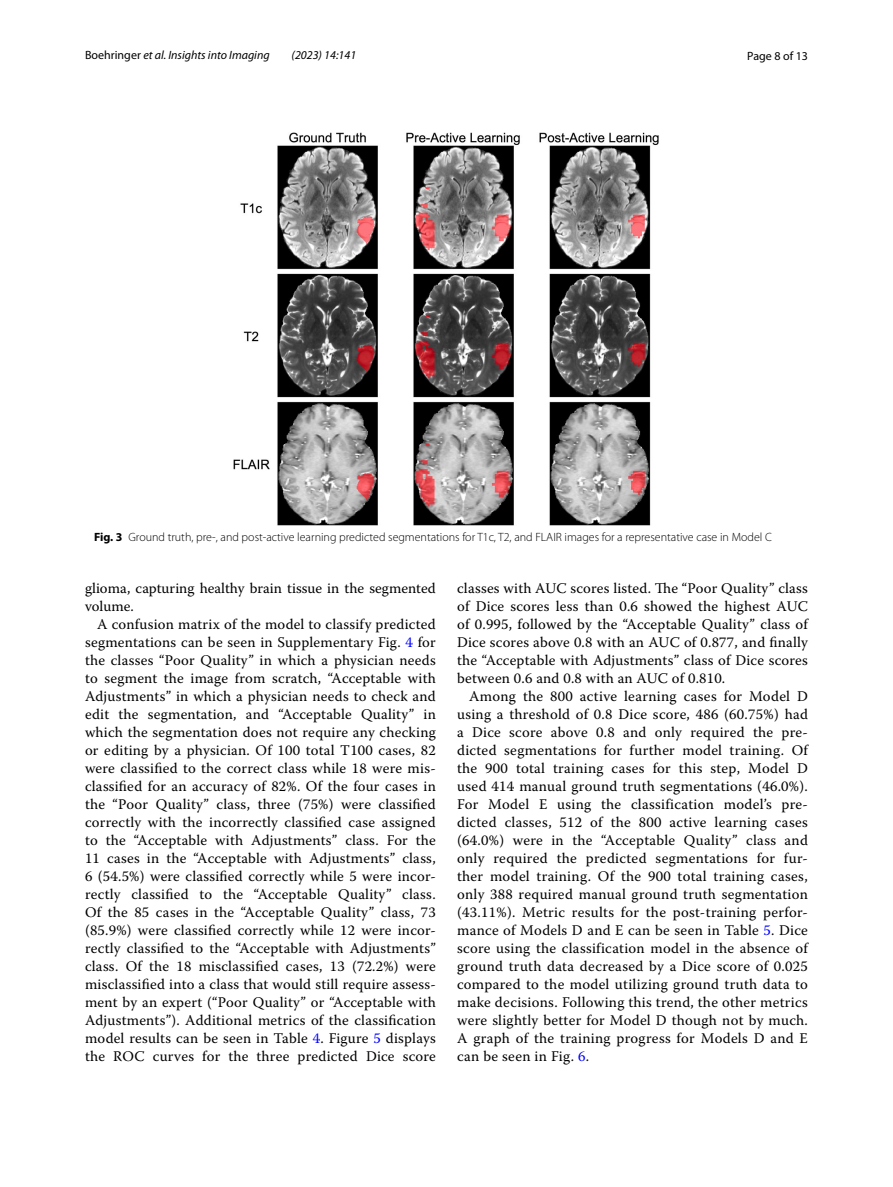
<style>
.page{position:relative;width:893px;height:1187px;background:#fff}
.page>*{position:absolute;margin:0;border:0;box-sizing:border-box;transform-origin:0 0}
.t1{font:14.7px/18px "Warnock Pro";letter-spacing:.015em;color:#000;text-align:justify}
.t2{font:300 12px "Myriad Pro";color:#000}
.t3{font:italic 12px "Myriad Pro";color:#000}
.t4{font:12px "Myriad Pro";color:#000}
.s1{font-style:normal}
.s2{font-weight:700}
.s3{color:#00f}
</style>
<div class="page">
<img style="left:234px;top:133px;width:425px;height:393px">
<p class="t3" style="left:85px;top:48px;width:186px"><span class="s1">Boehringer</span> et al. Insights into Imaging</p>
<p class="t3" style="left:292px;top:48px;width:66px">(2023) 14:141</p>
<p class="t4" style="left:747px;top:48px;width:62px">Page 8 of 13</p>
<p class="t2" style="left:94px;top:530px;width:679px"><span class="s2">Fig. 3</span> Ground truth, pre-, and post-active learning predicted segmentations for T1c, T2, and FLAIR images for a representative case in Model C</p>
<p class="t1" style="left:85px;top:578px;width:352px">glioma, capturing healthy brain tissue in the segmented volume.</p>
<p class="t1" style="left:85px;top:614px;width:352px;text-indent:12px">A confusion matrix of the model to classify predicted segmentations can be seen in Supplementary Fig. <span class="s3">4</span> for the classes “Poor Quality” in which a physician needs to segment the image from scratch, “Acceptable with Adjustments” in which a physician needs to check and edit the segmentation, and “Acceptable Quality” in which the segmentation does not require any checking or editing by a physician. Of 100 total T100 cases, 82 were classified to the correct class while 18 were mis&shy;classified for an accuracy of 82%. Of the four cases in the “Poor Quality” class, three (75%) were classified correctly with the incorrectly classified case assigned to the “Acceptable with Adjustments” class. For the 11 cases in the “Acceptable with Adjustments” class, 6 (54.5%) were classified correctly while 5 were incor&shy;rectly classified to the “Acceptable Quality” class.<br>Of the 85 cases in the “Acceptable Quality” class, 73 (85.9%) were classified correctly while 12 were incor&shy;rectly classified to the “Acceptable with Adjustments” class. Of the 18 misclassified cases, 13 (72.2%) were misclassified into a class that would still require assess&shy;ment by an expert (“Poor Quality” or “Acceptable with Adjustments”). Additional metrics of the classification model results can be seen in Table <span class="s3">4</span>. Figure <span class="s3">5</span> displays the ROC curves for the three predicted Dice score</p>
<p class="t1" style="left:457px;top:578px;width:352px">classes with AUC scores listed. The “Poor Quality” class of Dice scores less than 0.6 showed the highest AUC of 0.995, followed by the “Acceptable Quality” class of Dice scores above 0.8 with an AUC of 0.877, and finally the “Acceptable with Adjustments” class of Dice scores between 0.6 and 0.8 with an AUC of 0.810.</p>
<p class="t1" style="left:457px;top:686px;width:352px;text-indent:12px">Among the 800 active learning cases for Model D using a threshold of 0.8 Dice score, 486 (60.75%) had a Dice score above 0.8 and only required the pre&shy;dicted segmentations for further model training. Of the 900 total training cases for this step, Model D used 414 manual ground truth segmentations (46.0%).<br>For Model E using the classification model’s pre&shy;dicted classes, 512 of the 800 active learning cases (64.0%) were in the “Acceptable Quality” class and only required the predicted segmentations for fur&shy;ther model training. Of the 900 total training cases, only 388 required manual ground truth segmentation (43.11%). Metric results for the post-training perfor&shy;mance of Models D and E can be seen in Table <span class="s3">5</span>. Dice score using the classification model in the absence of ground truth data decreased by a Dice score of 0.025 compared to the model utilizing ground truth data to make decisions. Following this trend, the other metrics were slightly better for Model D though not by much.<br>A graph of the training progress for Models D and E can be seen in Fig. <span class="s3">6</span>.</p>
</div>
